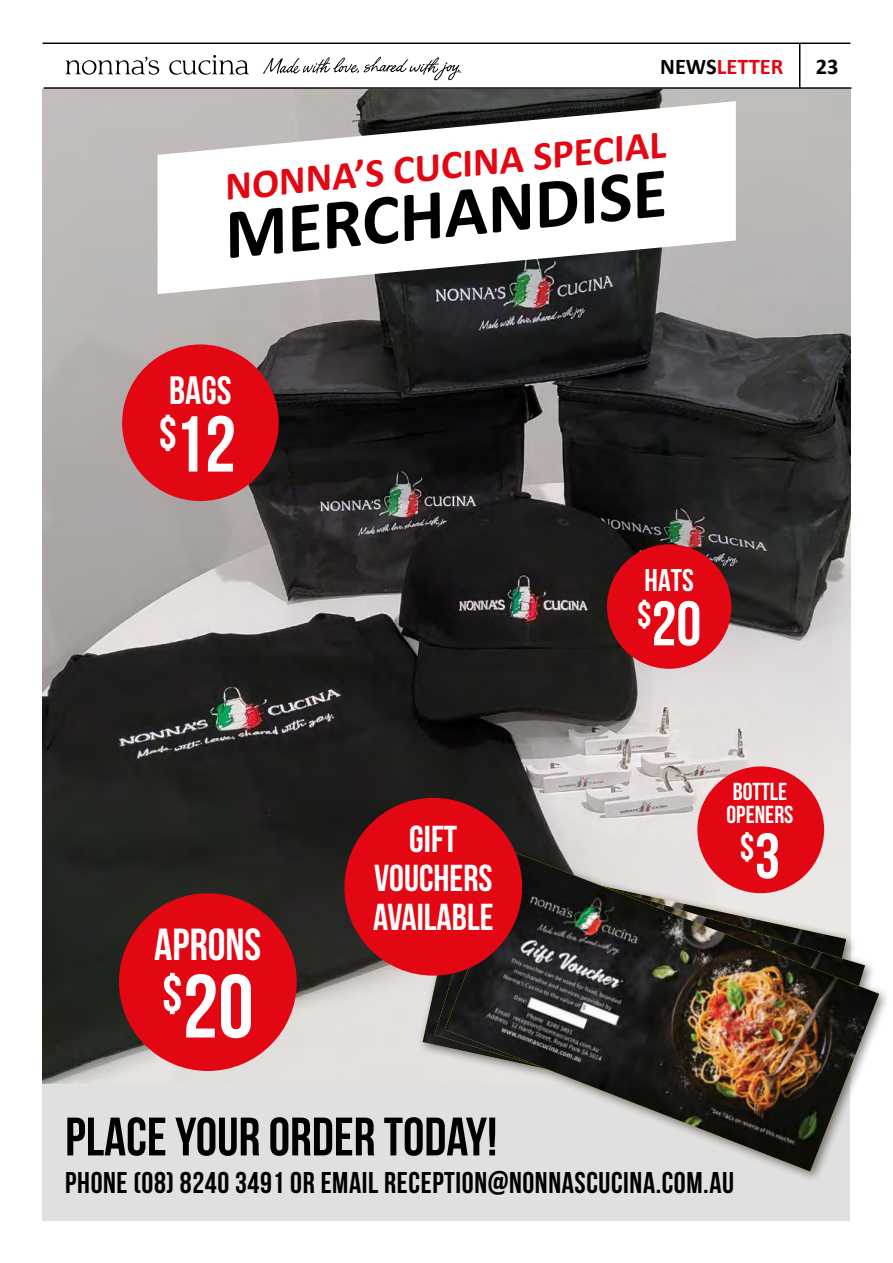
<style>
.page{position:relative;width:893px;height:1263px;background:#fff}
.page>*{position:absolute;margin:0;border:0;box-sizing:border-box;transform-origin:0 0}
.t1{font:700 89.7px "Bebas Neue";color:#fff}
.t2{font:700 79.05px "Bebas Neue";color:#fff}
.t3{font:700 71.55px "Calibri";color:#000}
.t4{font:700 62.85px "Bebas Neue";color:#fff}
.t5{font:700 54px "Bebas Neue";color:#000}
.t6{font:700 44.85px "Bebas Neue";color:#fff}
.t7{font:700 40.5px "Calibri";color:#e30613}
.t8{font:700 39.45px "Bebas Neue";color:#fff}
.t9{font:700 37.5px/39px "Bebas Neue";color:#fff;text-align:center}
.t10{font:700 37.35px "Bebas Neue";color:#fff}
.t11{font:700 31.35px "Bebas Neue";color:#fff}
.t12{font:700 30px "Bebas Neue";letter-spacing:.02em;color:#000}
.t13{font:700 24.6px/23.5px "Bebas Neue";color:#fff}
.t14{font:700 22.5px "Calibri";color:#e30613}
.t15{font:700 22.5px "Calibri";color:#000}
.s1{color:#000}
.s2{font-size:63.9px}
</style>
<div class="page">
<hr style="left:44px;top:87px;width:807px;height:2px;background:#000">
<hr style="left:43px;top:43px;width:807px;height:1px;background:#000">
<hr style="left:799px;top:44px;width:1px;height:44px;background:#000">
<svg style="left:263px;top:55px;width:198px;height:26px"></svg>
<svg style="left:65px;top:56px;width:95px;height:19px"></svg>
<svg style="left:169px;top:55px;width:80px;height:20px"></svg>
<div style="left:43px;top:90px;width:807px;height:1130px;background:#e1e0de"></div>
<img style="left:43px;top:90px;width:807px;height:993px">
<div style="left:122px;top:344px;width:157px;height:157px;background:#e30613;border-radius:50%"></div>
<div style="left:607px;top:544px;width:124px;height:125px;background:#e30613;border-radius:50%"></div>
<div style="left:697px;top:766px;width:127px;height:127px;background:#e30613;border-radius:50%"></div>
<div style="left:417px;top:846px;width:473px;height:337px;background:#000;opacity:.5"></div>
<img style="left:445px;top:852px;width:434px;height:319px">
<div style="left:119px;top:893px;width:178px;height:178px;background:#e30613;border-radius:50%"></div>
<div style="left:344px;top:798px;width:178px;height:178px;background:#e30613;border-radius:50%"></div>
<svg style="left:158px;top:101px;width:578px;height:193px;background:#d8d7d7"></svg>
<p class="t14" style="left:660px;top:53px;width:125px"><span class="s1">NEWS</span>LETTER</p>
<p class="t15" style="left:816px;top:53px;width:24px">23</p>
<h3 class="t7" style="left:222px;top:163px;width:445px;rotate:-6deg">NONNA’S CUCINA SPECIAL</h3>
<h3 class="t3" style="left:218px;top:191px;width:446px;rotate:-6deg">MERCHANDISE</h3>
<h3 class="t8" style="left:169px;top:368px;width:64px">BAGS</h3>
<h2 class="t2" style="left:159px;top:401px;width:79px"><sup>$</sup>12</h2>
<h3 class="t6" style="left:154px;top:920px;width:109px">APRONS</h3>
<h1 class="t1" style="left:162px;top:957px;width:93px"><sup>$</sup>20</h1>
<p class="t9" style="left:373px;top:819px;width:122px">GIFT<br>VOUCHERS<br>AVAILABLE</p>
<h3 class="t5" style="left:65px;top:1107px;width:434px">PLACE YOUR ORDER TODAY!</h3>
<p class="t11" style="left:645px;top:563px;width:51px">HATS</p>
<h3 class="t4" style="left:637px;top:589px;width:66px"><sup>$</sup>20</h3>
<p class="t13" style="left:727px;top:779px;width:68px">BOTTLE<br>OPENERS</p>
<p class="t10" style="left:740px;top:826px;width:42px">$<span class="s2">3</span></p>
<p class="t12" style="left:65px;top:1166px;width:670px">PHONE (08) 8240 3491 OR EMAIL RECEPTION@NONNASCUCINA.COM.AU</p>
</div>
